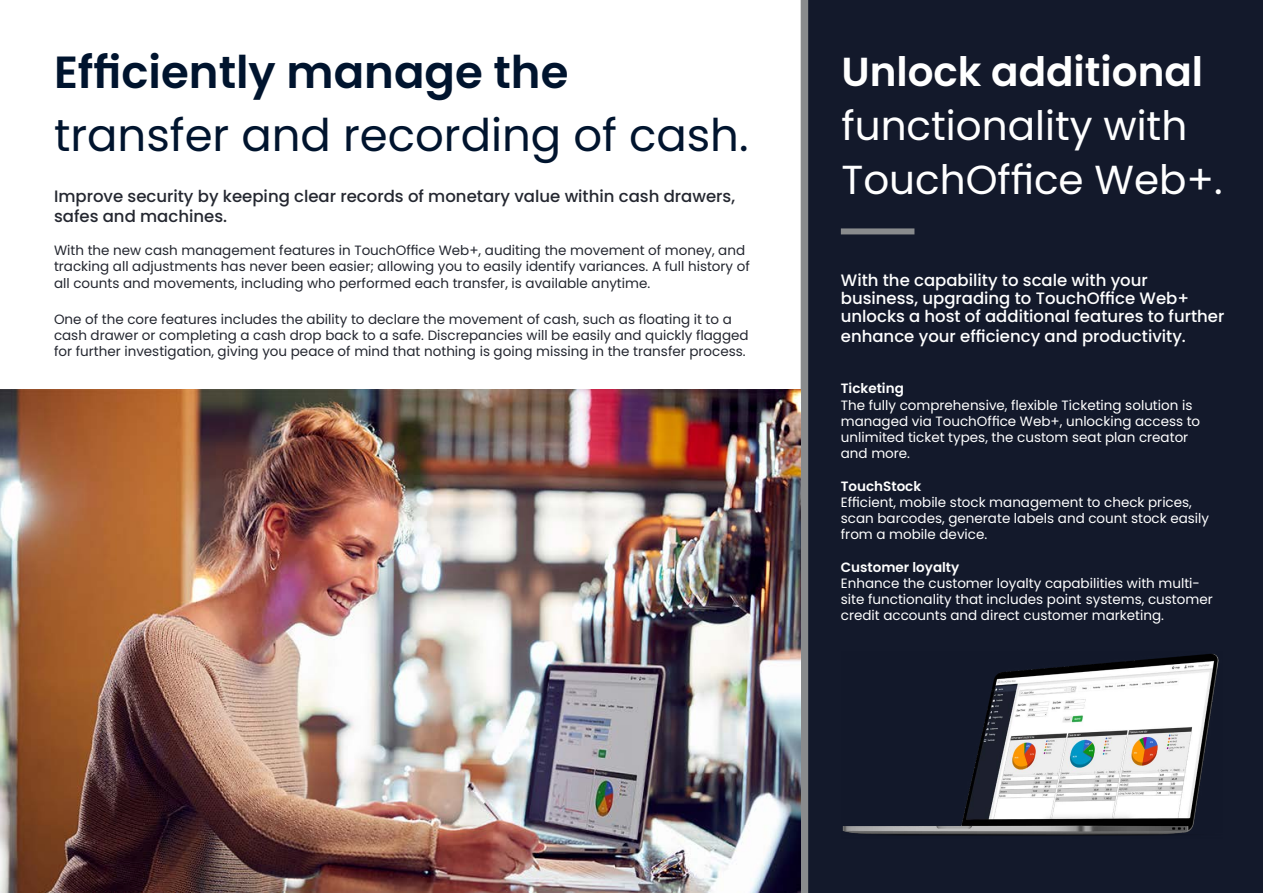
<style>
.page{position:relative;width:1263px;height:893px;background:#fff}
.page>*{position:absolute;margin:0;border:0;box-sizing:border-box;transform-origin:0 0}
.t1{font:45px "Poppins";color:#00142e}
.t2{font:600 45px "Poppins";color:#00142e}
.t3{font:40.5px/54px "Poppins";color:#fff}
.t4{font:600 40.5px "Poppins";color:#fff}
.t5{font:500 16.5px/18px "Poppins";color:#fff}
.t6{font:500 16.5px/19.8px "Poppins";color:#242730}
.t7{font:13.5px/16.2px "Poppins";color:#242730}
.t8{font:13.5px/16.2px "Poppins";color:#fff}
.t9{font:600 13.5px "Poppins";color:#fff}
</style>
<div class="page">
<div style="left:808px;top:0;width:455px;height:893px;background:#13192b"></div>
<div style="left:801px;top:0;width:7px;height:893px;background:#898b8d"></div>
<div style="left:841px;top:228px;width:73px;height:6px;background:#898b8d"></div>
<img style="left:0;top:389px;width:801px;height:504px">
<img style="left:842px;top:654px;width:377px;height:182px">
<h1 class="t2" style="left:54px;top:47px;width:516px">Efficiently manage the</h1>
<h1 class="t1" style="left:54px;top:110px;width:696px">transfer and recording of cash.</h1>
<p class="t6" style="left:54px;top:187px;width:683px">Improve security by keeping clear records of monetary value within cash drawers, safes and machines.</p>
<p class="t7" style="left:54px;top:242px;width:697px">With the new cash management features in TouchOffice Web+, auditing the movement of money, and tracking all adjustments has never been easier; allowing you to easily identify variances. A full history of all counts and movements, including who performed each transfer, is available anytime.</p>
<p class="t7" style="left:54px;top:311px;width:696px">One of the core features includes the ability to declare the movement of cash, such as floating it to a cash drawer or completing a cash drop back to a safe. Discrepancies will be easily and quickly flagged for further investigation, giving you peace of mind that nothing is going missing in the transfer process.</p>
<h2 class="t4" style="left:841px;top:48px;width:363px">Unlock additional</h2>
<h2 class="t3" style="left:841px;top:99px;width:383px">functionality with<br>TouchOffice Web+.</h2>
<p class="t5" style="left:841px;top:271px;width:385px">With the capability to scale with your business, upgrading to TouchOffice Web+ unlocks a host of additional features to further</p>
<p class="t5" style="left:841px;top:327px;width:347px">enhance your efficiency and productivity.</p>
<p class="t9" style="left:841px;top:381px;width:64px">Ticketing</p>
<p class="t8" style="left:841px;top:397px;width:361px">The fully comprehensive, flexible Ticketing solution is managed via TouchOffice Web+, unlocking access to unlimited ticket types, the custom seat plan creator and more.</p>
<p class="t9" style="left:841px;top:478px;width:82px">TouchStock</p>
<p class="t8" style="left:841px;top:494px;width:370px">Efficient, mobile stock management to check prices, scan barcodes, generate labels and count stock easily from a mobile device.</p>
<p class="t9" style="left:841px;top:559px;width:120px">Customer loyalty</p>
<p class="t8" style="left:841px;top:575px;width:373px">Enhance the customer loyalty capabilities with multi&shy;site functionality that includes point systems, customer credit accounts and direct customer marketing.</p>
</div>
